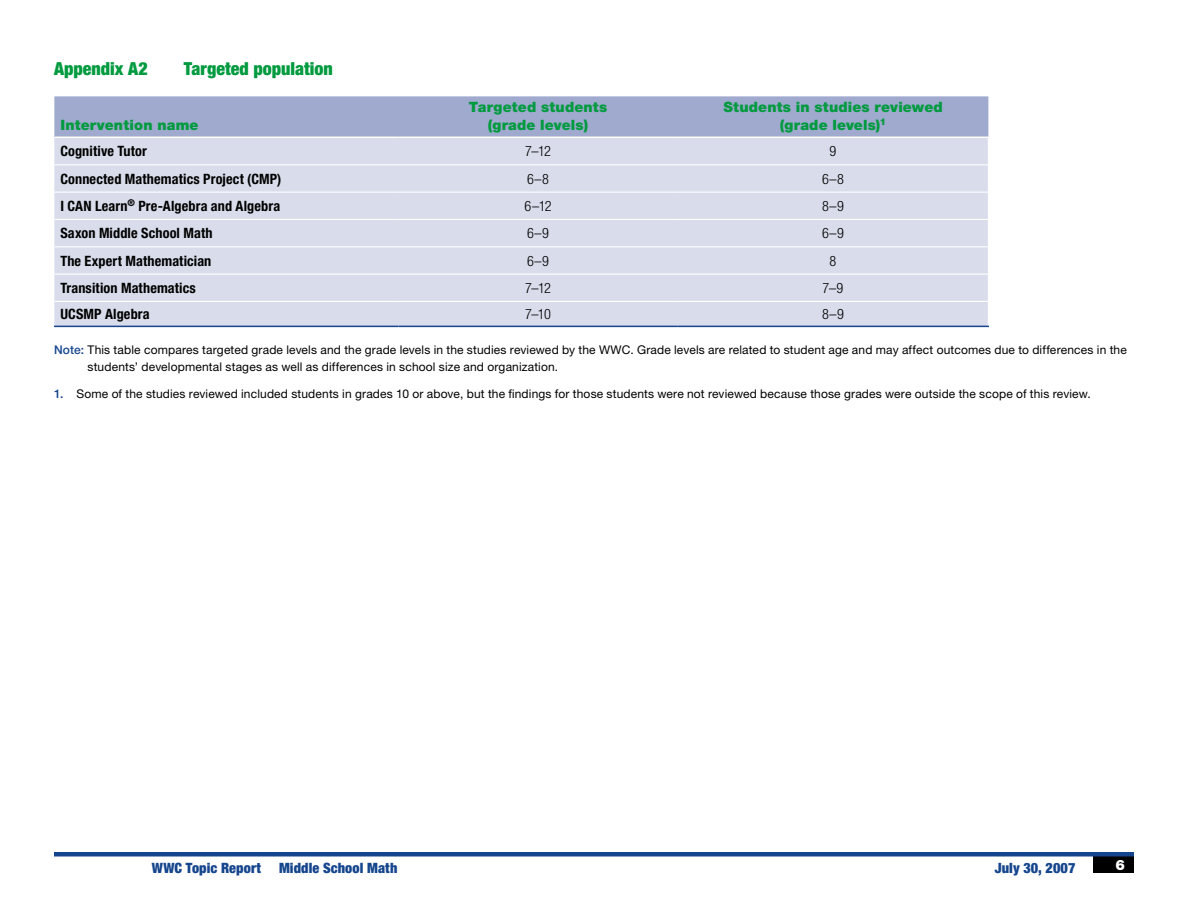
<style>
.page{position:relative;width:1188px;height:918px;background:#fff}
.page>*{position:absolute;margin:0;border:0;box-sizing:border-box;transform-origin:0 0}
.t1{font:900 condensed 18px "Helvetica Neue LT Std";color:#009a3f}
.t2{font:700 condensed 14.25px "Helvetica Neue LT Std";letter-spacing:.01em;color:#000}
.t3{font:900 14.25px/18px "Helvetica Neue LT Std";letter-spacing:.01em;color:#009a3f;text-align:center}
.t4{font:300 condensed 14.25px "Helvetica Neue LT Std";letter-spacing:-.05em;color:#000}
.t5{font:900 condensed 14.25px "Helvetica Neue LT Std";letter-spacing:.01em;color:#15458d}
.t6{font:900 14.25px "Helvetica Neue LT Std";color:#fff}
.t7{font:12px/16.5px "Helvetica Neue LT Std";letter-spacing:.01em;color:#000}
.s1{font-weight:500;color:#15458d}
</style>
<div class="page">
<div style="left:1094px;top:856px;width:40px;height:17px;background:#000"></div>
<hr style="left:54px;top:852px;width:1080px;height:4px;background:#15458d">
<svg style="left:54px;top:96px;width:935px;height:230px;background:#d0d5e6"></svg>
<hr style="left:54px;top:326px;width:344px;height:1px;background:#15458d">
<hr style="left:398px;top:326px;width:280px;height:1px;background:#15458d">
<hr style="left:678px;top:326px;width:311px;height:1px;background:#15458d">
<hr style="left:398px;top:137px;width:280px;height:1px;background:#fff">
<hr style="left:678px;top:137px;width:311px;height:1px;background:#fff">
<p class="t1" style="left:54px;top:58px;width:95px">Appendix A2</p>
<p class="t1" style="left:184px;top:58px;width:150px">Targeted population</p>
<p class="t3" style="left:60px;top:116px;width:140px">Intervention name</p>
<p class="t3" style="left:469px;top:98px;width:140px">Targeted students (grade levels)</p>
<p class="t3" style="left:723px;top:98px;width:221px">Students in studies reviewed (grade levels)<sup>1</sup></p>
<p class="t2" style="left:60px;top:143px;width:88px">Cognitive Tutor</p>
<p class="t4" style="left:525px;top:143px;width:27px">7–12</p>
<p class="t4" style="left:830px;top:143px;width:8px">9</p>
<p class="t2" style="left:60px;top:170px;width:223px">Connected Mathematics Project (CMP)</p>
<p class="t4" style="left:527px;top:170px;width:24px">6–8</p>
<p class="t4" style="left:822px;top:170px;width:24px">6–8</p>
<p class="t2" style="left:60px;top:197px;width:221px">I CAN Learn<sup>®</sup> Pre-Algebra and Algebra</p>
<p class="t4" style="left:525px;top:198px;width:29px">6–12</p>
<p class="t4" style="left:822px;top:198px;width:23px">8–9</p>
<p class="t2" style="left:60px;top:225px;width:154px">Saxon Middle School Math</p>
<p class="t4" style="left:527px;top:225px;width:23px">6–9</p>
<p class="t4" style="left:822px;top:225px;width:23px">6–9</p>
<p class="t2" style="left:60px;top:252px;width:153px">The Expert Mathematician</p>
<p class="t4" style="left:527px;top:252px;width:23px">6–9</p>
<p class="t4" style="left:830px;top:252px;width:8px">8</p>
<p class="t2" style="left:60px;top:279px;width:137px">Transition Mathematics</p>
<p class="t4" style="left:525px;top:280px;width:27px">7–12</p>
<p class="t4" style="left:823px;top:280px;width:22px">7–9</p>
<p class="t2" style="left:60px;top:305px;width:91px">UCSMP Algebra</p>
<p class="t4" style="left:525px;top:306px;width:28px">7–10</p>
<p class="t4" style="left:822px;top:306px;width:23px">8–9</p>
<p class="t7" style="left:88px;top:341px;width:1041px;text-indent:-34px"><span class="s1">Note:</span> This table compares targeted grade levels and the grade levels in the studies reviewed by the WWC. Grade levels are related to student age and may affect outcomes due to differences in the students’ developmental stages as well as differences in school size and organization.</p>
<p class="t7" style="left:54px;top:385px;width:1038px"><span class="s1">1.</span> Some of the studies reviewed included students in grades 10 or above, but the findings for those students were not reviewed because those grades were outside the scope of this review.</p>
<p class="t5" style="left:152px;top:859px;width:111px">WWC Topic Report</p>
<p class="t5" style="left:279px;top:859px;width:120px">Middle School Math</p>
<p class="t5" style="left:995px;top:859px;width:82px">July 30, 2007</p>
<p class="t6" style="left:1115px;top:856px;width:11px">6</p>
</div>
